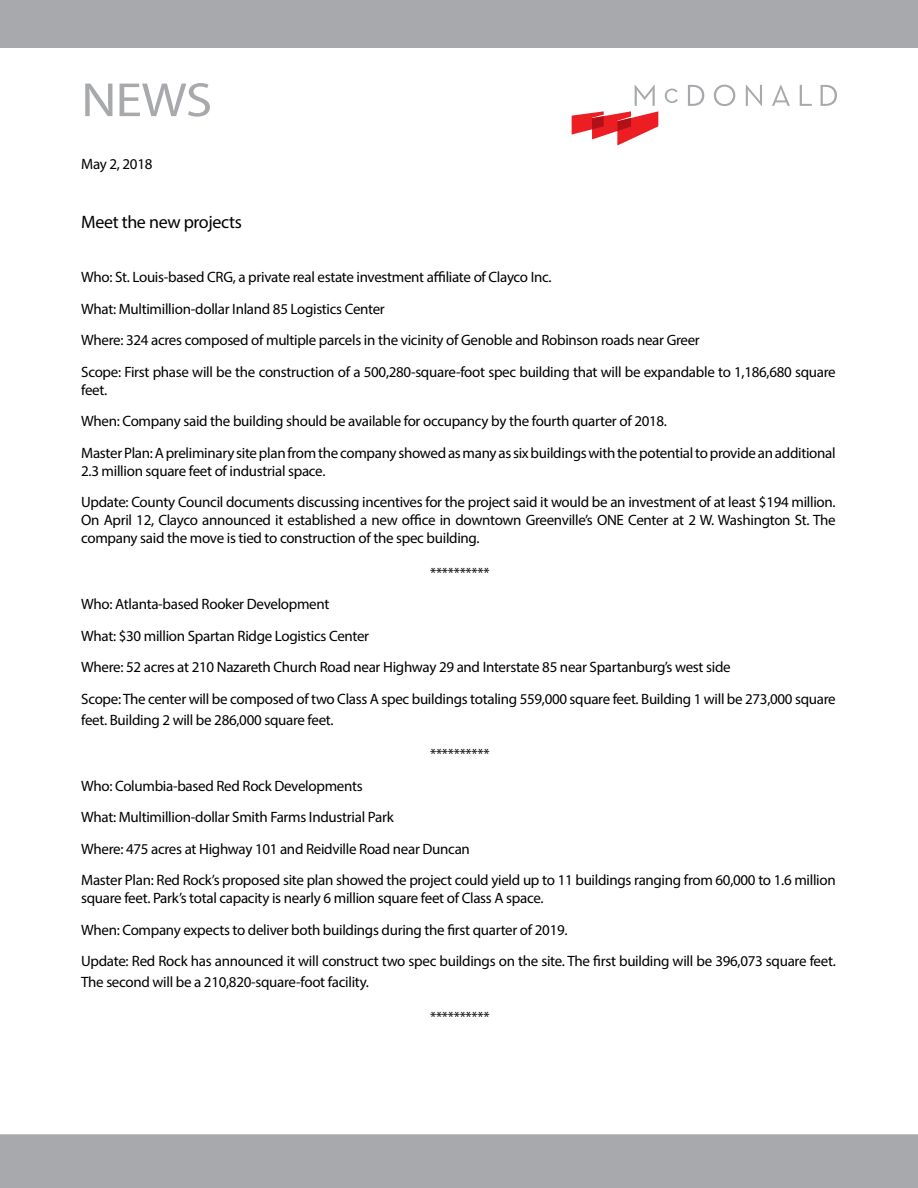
<style>
.page{position:relative;width:918px;height:1188px;background:#fff}
.page>*{position:absolute;margin:0;border:0;box-sizing:border-box;transform-origin:0 0}
.t1{font:48.3px "Myriad Pro";color:#a7a9ac;scale:1.11 1}
.t2{font:18px "Myriad Pro";letter-spacing:-.02em;color:#000}
.t3{font:15px/31.5px "Myriad Pro";letter-spacing:-.02em;color:#000}
</style>
<div class="page">
<div style="left:0;top:0;width:918px;height:48px;background:#a7a9ac"></div>
<svg style="left:665px;top:89px;width:13px;height:14px"></svg>
<svg style="left:688px;top:85px;width:16px;height:21px"></svg>
<svg style="left:714px;top:85px;width:21px;height:21px"></svg>
<svg style="left:746px;top:85px;width:16px;height:21px"></svg>
<svg style="left:772px;top:85px;width:18px;height:21px"></svg>
<svg style="left:800px;top:85px;width:12px;height:21px"></svg>
<svg style="left:821px;top:85px;width:16px;height:21px"></svg>
<svg style="left:572px;top:85px;width:86px;height:61px"></svg>
<div style="left:0;top:1134px;width:918px;height:54px;background:#a7a9ac"></div>
<h1 class="t1" style="left:81px;top:70px;width:120px">NEWS</h1>
<p class="t3" style="left:81px;top:148px;width:73px">May 2, 2018</p>
<p class="t2" style="left:81px;top:211px;width:162px">Meet the new projects</p>
<p class="t3" style="left:81px;top:261px;width:756px">Who: St. Louis-based CRG, a private real estate investment affiliate of Clayco Inc.<br>What: Multimillion-dollar Inland 85 Logistics Center<br>Where: 324 acres composed of multiple parcels in the vicinity of Genoble and Robinson roads near Greer<br>Scope: First phase will be the construction of a 500,280-square-foot spec building that will be expandable to 1,186,680 square</p>
<p class="t3" style="left:81px;top:374px;width:756px">feet.<br>When: Company said the building should be available for occupancy by the fourth quarter of 2018.<br>Master Plan: A preliminary site plan from the company showed as many as six buildings with the potential to provide an additional</p>
<p class="t3" style="left:81px;top:455px;width:756px">2.3 million square feet of industrial space.<br>Update: County Council documents discussing incentives for the project said it would be an investment of at least $194 million.</p>
<p class="t3" style="left:81px;top:511px;width:756px;line-height:18px">On April 12, Clayco announced it established a new office in downtown Greenville’s ONE Center at 2 W. Washington St. The company said the move is tied to construction of the spec building.</p>
<p class="t3" style="left:430px;top:557px;width:61px">**********</p>
<p class="t3" style="left:81px;top:588px;width:756px">Who: Atlanta-based Rooker Development<br>What: $30 million Spartan Ridge Logistics Center<br>Where: 52 acres at 210 Nazareth Church Road near Highway 29 and Interstate 85 near Spartanburg’s west side<br>Scope: The center will be composed of two Class A spec buildings totaling 559,000 square feet. Building 1 will be 273,000 square</p>
<p class="t3" style="left:81px;top:704px;width:254px">feet. Building 2 will be 286,000 square feet.</p>
<p class="t3" style="left:430px;top:738px;width:61px">**********</p>
<p class="t3" style="left:81px;top:770px;width:756px">Who: Columbia-based Red Rock Developments<br>What: Multimillion-dollar Smith Farms Industrial Park<br>Where: 475 acres at Highway 101 and Reidville Road near Duncan<br>Master Plan: Red Rock’s proposed site plan showed the project could yield up to 11 buildings ranging from 60,000 to 1.6 million</p>
<p class="t3" style="left:81px;top:882px;width:756px">square feet. Park’s total capacity is nearly 6 million square feet of Class A space.<br>When: Company expects to deliver both buildings during the first quarter of 2019.<br>Update: Red Rock has announced it will construct two spec buildings on the site. The first building will be 396,073 square feet.</p>
<p class="t3" style="left:81px;top:966px;width:289px">The second will be a 210,820-square-foot facility.</p>
<p class="t3" style="left:430px;top:1001px;width:61px">**********</p>
</div>
